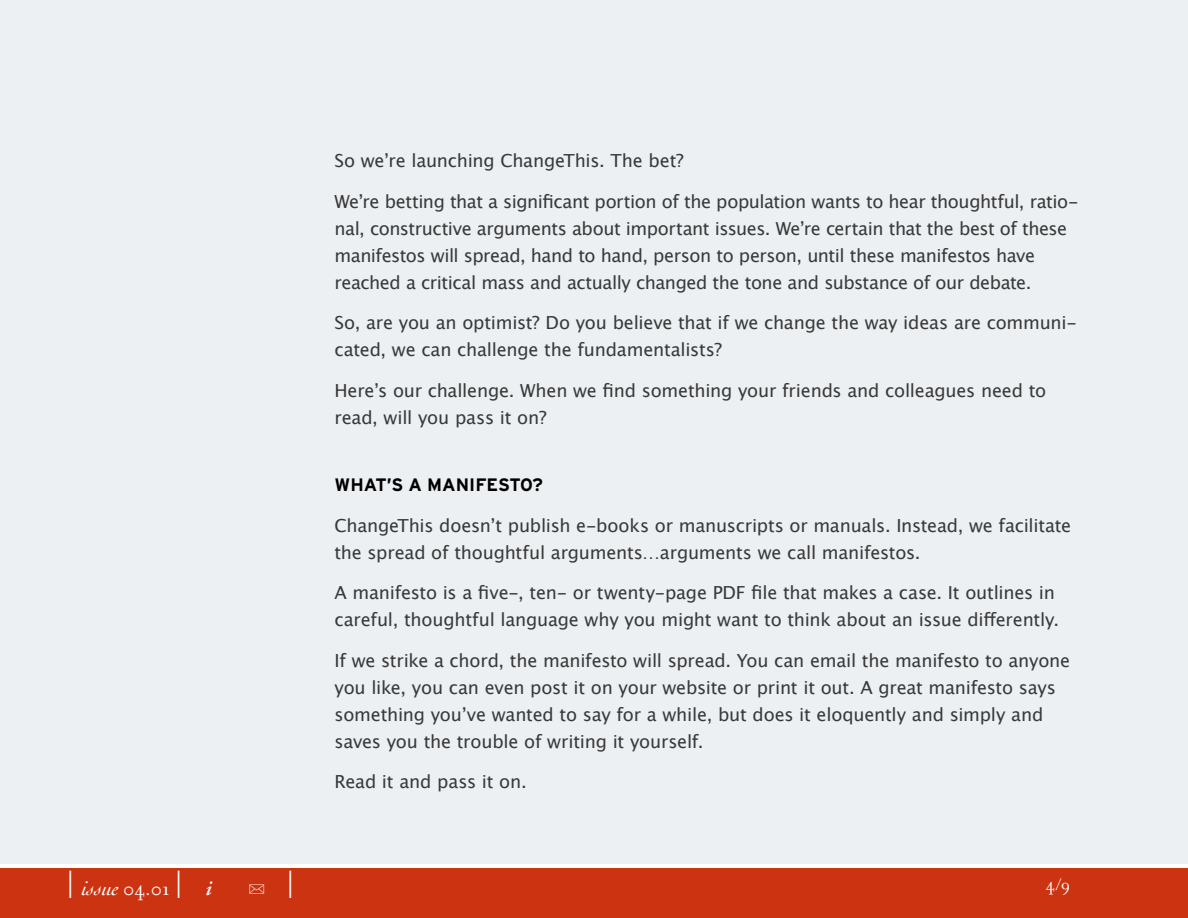
<style>
.page{position:relative;width:1188px;height:918px;background:#fff}
.page>*{position:absolute;margin:0;border:0;box-sizing:border-box;transform-origin:0 0}
.t1{font:italic 21px "Cochin";color:#fff}
.t2{font:18px/27px "Lucida Grande";letter-spacing:-.015em;color:#393939}
.t3{font:700 18px "Interstate";color:#000}
.t4{font:18px "Filosofia";color:#fff}
.t5{font:18px "FF Dingbests";color:#fff}
.s1{font-family:"Filosofia";font-style:normal;font-size:36px}
.s2{font-family:"Filosofia";font-style:normal}
.s3{font-family:"Adobe Garamond";font-weight:600}
.s4{font-family:"Filosofia";font-size:36px}
</style>
<div class="page">
<div style="left:0;top:0;width:1188px;height:864px;background:#ecf0f3"></div>
<div style="left:0;top:868px;width:1188px;height:50px;background:#c31"></div>
<p class="t1" style="left:66px;top:876px;width:147px"><span class="s1">|</span> issue <span class="s2">04.01</span> <span class="s1">|</span> <span class="s3">i</span></p>
<p class="t5" style="left:248px;top:879px;width:49px">U <span class="s4">|</span></p>
<p class="t2" style="left:335px;top:147px;width:351px">So weʼre launching ChangeThis. The bet?</p>
<p class="t2" style="left:334px;top:188px;width:746px">Weʼre betting that a significant portion of the population wants to hear thoughtful, ratio&shy;nal, constructive arguments about important issues. Weʼre certain that the best of these manifestos will spread, hand to hand, person to person, until these manifestos have reached a critical mass and actually changed the tone and substance of our debate.</p>
<p class="t2" style="left:334px;top:309px;width:744px">So, are you an optimist? Do you believe that if we change the way ideas are communi&shy;cated, we can challenge the fundamentalists?</p>
<p class="t2" style="left:334px;top:377px;width:713px">Hereʼs our challenge. When we find something your friends and colleagues need to read, will you pass it on?</p>
<p class="t3" style="left:334px;top:475px;width:210px">WHAT’S A MANIFESTO?</p>
<p class="t2" style="left:334px;top:512px;width:738px">ChangeThis doesnʼt publish e-books or manuscripts or manuals. Instead, we facilitate the spread of thoughtful arguments…arguments we call manifestos.</p>
<p class="t2" style="left:334px;top:579px;width:726px">A manifesto is a five-, ten- or twenty-page PDF file that makes a case. It outlines in careful, thoughtful language why you might want to think about an issue differently.</p>
<p class="t2" style="left:334px;top:647px;width:737px">If we strike a chord, the manifesto will spread. You can email the manifesto to anyone you like, you can even post it on your website or print it out. A great manifesto says something youʼve wanted to say for a while, but does it eloquently and simply and saves you the trouble of writing it yourself.</p>
<p class="t2" style="left:334px;top:768px;width:194px">Read it and pass it on.</p>
<p class="t4" style="left:1046px;top:874px;width:26px">4/9</p>
</div>
